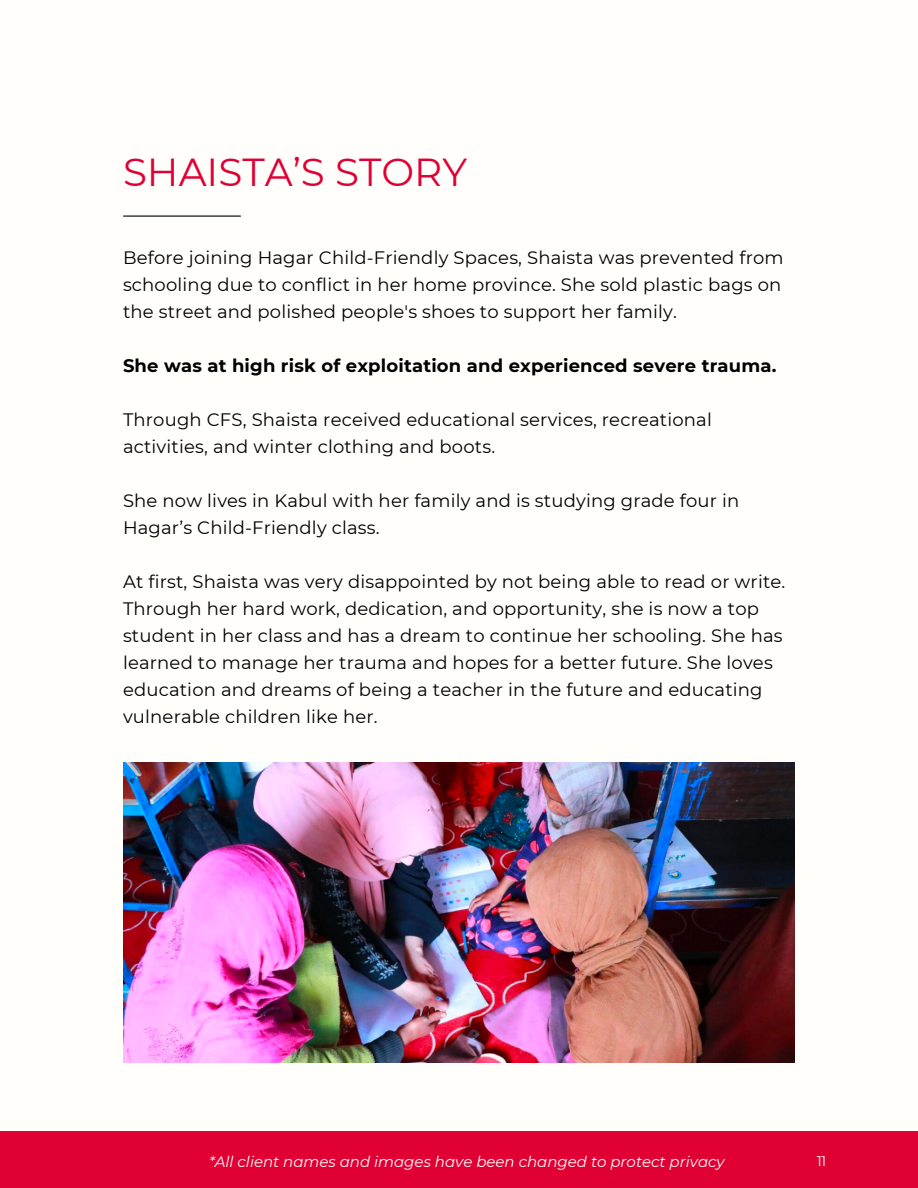
<style>
.page{position:relative;width:918px;height:1188px;background:#fffefb}
.page>*{position:absolute;margin:0;border:0;box-sizing:border-box;transform-origin:0 0}
.t1{font:39px "Montserrat";color:#e00034}
.t2{font:18px/27px "Montserrat";letter-spacing:.01em;color:#000001}
.t3{font:700 18px "Montserrat";letter-spacing:.01em;color:#000001}
.t4{font:italic 15px "Montserrat";color:#fffefb}
.t5{font:14.1px "Montserrat";color:#fffefb}
</style>
<div class="page">
<hr style="left:124px;top:216px;width:116px;height:1px;background:#000">
<img style="left:123px;top:763px;width:672px;height:299px">
<div style="left:0;top:1131px;width:918px;height:57px;background:#e00034"></div>
<h3 class="t1" style="left:123px;top:149px;width:346px">SHAISTA’S STORY</h3>
<h1 class="t2" style="left:123px;top:244px;width:662px">Before joining Hagar Child-Friendly Spaces, Shaista was prevented from schooling due to conflict in her home province. She sold plastic bags on the street and polished people's shoes to support her family.</h1>
<h3 class="t3" style="left:123px;top:354px;width:655px">She was at high risk of exploitation and experienced severe trauma.</h3>
<h2 class="t2" style="left:123px;top:406px;width:590px">Through CFS, Shaista received educational services, recreational activities, and winter clothing and boots.</h2>
<h3 class="t2" style="left:123px;top:487px;width:618px">She now lives in Kabul with her family and is studying grade four in<br>Hagar’s Child-Friendly class.</h3>
<h3 class="t2" style="left:123px;top:568px;width:664px">At first, Shaista was very disappointed by not being able to read or write.<br>Through her hard work, dedication, and opportunity, she is now a top student in her class and has a dream to continue her schooling. She has learned to manage her trauma and hopes for a better future. She loves education and dreams of being a teacher in the future and educating vulnerable children like her.</h3>
<p class="t4" style="left:209px;top:1152px;width:517px">*All client names and images have been changed to protect privacy</p>
<p class="t5" style="left:817px;top:1152px;width:11px">11</p>
</div>
